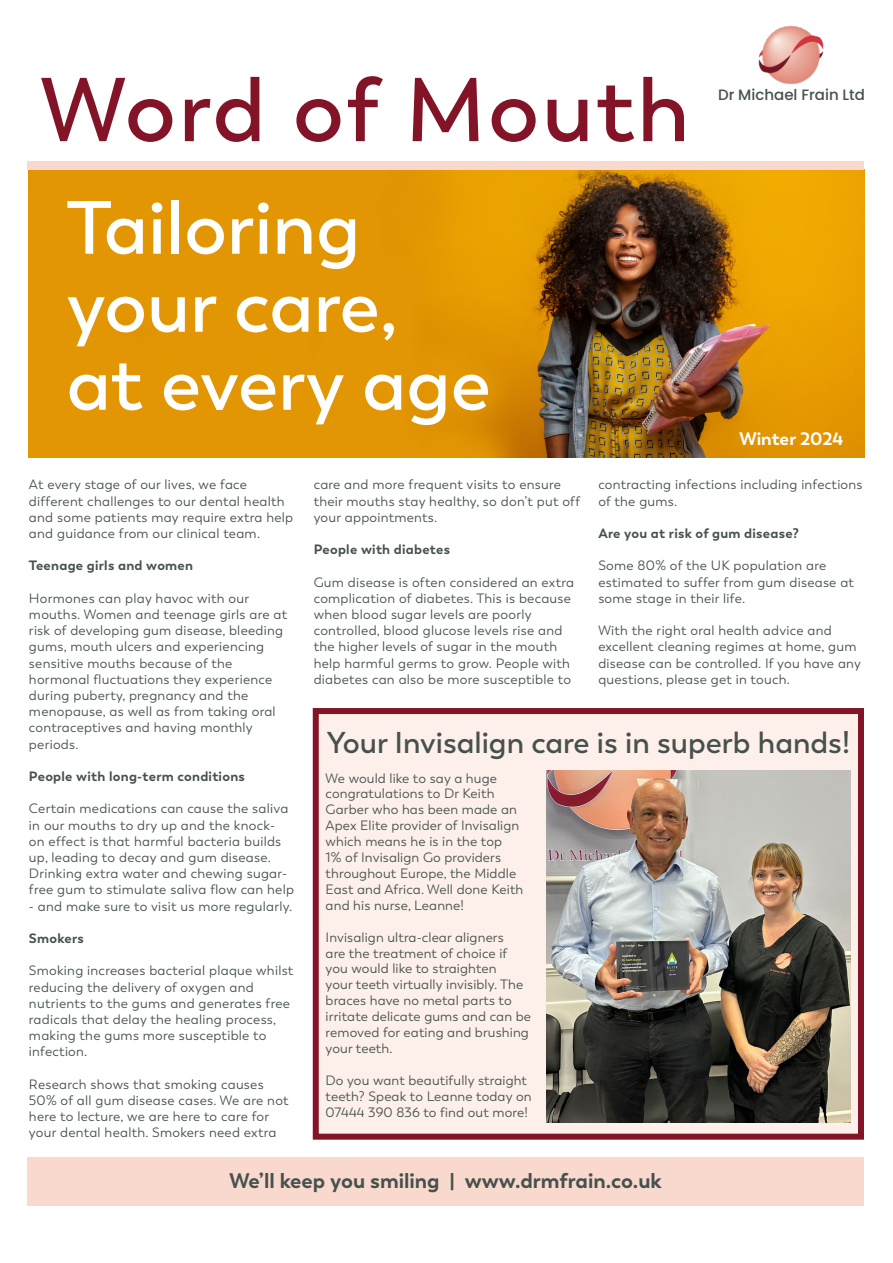
<style>
.page{position:relative;width:893px;height:1263px;background:#fff}
.page>*{position:absolute;margin:0;border:0;box-sizing:border-box;transform-origin:0 0}
.t1{font:600 90px "Trenda";letter-spacing:.025em;color:#831427}
.t2{font:600 75px/78px "Trenda";color:#fff}
.t3{font:600 30px "Trenda";color:#46514e}
.t4{font:700 21px "Trenda";color:#46514e}
.t5{font:700 18px "Trenda";color:#fff}
.t6{font:500 15px "Poppins";color:#46514e}
.t7{font:13.5px/16.2px "Trenda";letter-spacing:.02em;color:#46514e}
.t8{font:700 13.5px "Trenda";letter-spacing:.02em;color:#46514e}
</style>
<div class="page">
<img style="left:28px;top:169px;width:837px;height:288px">
<div style="left:27px;top:1157px;width:837px;height:48px;background:#f9d9cd"></div>
<div style="left:313px;top:708px;width:551px;height:432px;background:#fdf0ea;border:6px solid #831427"></div>
<div style="left:27px;top:161px;width:837px;height:8px;background:#f9d9cd"></div>
<img style="left:758px;top:26px;width:66px;height:58px">
<img style="left:546px;top:770px;width:305px;height:353px">
<p class="t1" style="left:41px;top:56px;width:650px">Word of Mouth</p>
<p class="t2" style="left:67px;top:190px;width:333px">Tailoring your care,</p>
<p class="t2" style="left:67px;top:346px;width:426px">at every age</p>
<p class="t6" style="left:718px;top:86px;width:148px">Dr Michael Frain Ltd</p>
<p class="t5" style="left:739px;top:428px;width:105px">Winter 2024</p>
<p class="t7" style="left:29px;top:477px;width:266px">At every stage of our lives, we face different challenges to our dental health and some patients may require extra help and guidance from our clinical team.</p>
<p class="t8" style="left:29px;top:557px;width:166px">Teenage girls and women</p>
<p class="t7" style="left:29px;top:590px;width:260px">Hormones can play havoc with our mouths. Women and teenage girls are at risk of developing gum disease, bleeding gums, mouth ulcers and experiencing sensitive mouths because of the hormonal fluctuations they experience during puberty, pregnancy and the menopause, as well as from taking oral contraceptives and having monthly periods.</p>
<p class="t8" style="left:29px;top:768px;width:217px">People with long-term conditions</p>
<p class="t7" style="left:29px;top:801px;width:267px">Certain medications can cause the saliva in our mouths to dry up and the knock&shy;on effect is that harmful bacteria builds up, leading to decay and gum disease.<br>Drinking extra water and chewing sugar&shy;free gum to stimulate saliva flow can help</p>
<p class="t7" style="left:29px;top:898px;width:265px">- and make sure to visit us more regularly.</p>
<p class="t8" style="left:29px;top:930px;width:56px">Smokers</p>
<p class="t7" style="left:29px;top:963px;width:266px">Smoking increases bacterial plaque whilst reducing the delivery of oxygen and nutrients to the gums and generates free radicals that delay the healing process, making the gums more susceptible to infection.</p>
<p class="t7" style="left:29px;top:1076px;width:261px">Research shows that smoking causes 50% of all gum disease cases. We are not here to lecture, we are here to care for your dental health. Smokers need extra</p>
<p class="t7" style="left:314px;top:477px;width:268px">care and more frequent visits to ensure their mouths stay healthy, so don’t put off your appointments.</p>
<p class="t8" style="left:314px;top:541px;width:138px">People with diabetes</p>
<p class="t7" style="left:314px;top:574px;width:262px">Gum disease is often considered an extra complication of diabetes. This is because when blood sugar levels are poorly controlled, blood glucose levels rise and the higher levels of sugar in the mouth help harmful germs to grow. People with diabetes can also be more susceptible to</p>
<p class="t7" style="left:598px;top:477px;width:266px">contracting infections including infections of the gums.</p>
<p class="t8" style="left:598px;top:525px;width:202px">Are you at risk of gum disease?</p>
<p class="t7" style="left:598px;top:558px;width:257px">Some 80% of the UK population are estimated to suffer from gum disease at some stage in their life.</p>
<p class="t7" style="left:598px;top:623px;width:264px">With the right oral health advice and excellent cleaning regimes at home, gum disease can be controlled. If you have any questions, please get in touch.</p>
<p class="t3" style="left:326px;top:725px;width:525px">Your Invisalign care is in superb hands!</p>
<p class="t7" style="left:326px;top:770px;width:199px">We would like to say a huge congratulations to Dr Keith<br>Garber who has been made an<br>Apex Elite provider of Invisalign which means he is in the top<br>1% of Invisalign Go providers throughout Europe, the Middle<br>East and Africa. Well done Keith and his nurse, Leanne!</p>
<p class="t7" style="left:326px;top:929px;width:207px">Invisalign ultra-clear aligners<br>are the treatment of choice if you would like to straighten<br>your teeth virtually invisibly. The braces have no metal parts to irritate delicate gums and can be removed for eating and brushing your teeth.</p>
<p class="t7" style="left:326px;top:1072px;width:208px">Do you want beautifully straight teeth? Speak to Leanne today on</p>
<p class="t7" style="left:326px;top:1104px;width:204px">07444 390 836 to find out more!</p>
<p class="t4" style="left:229px;top:1168px;width:434px">We’ll keep you smiling | www.drmfrain.co.uk</p>
</div>
